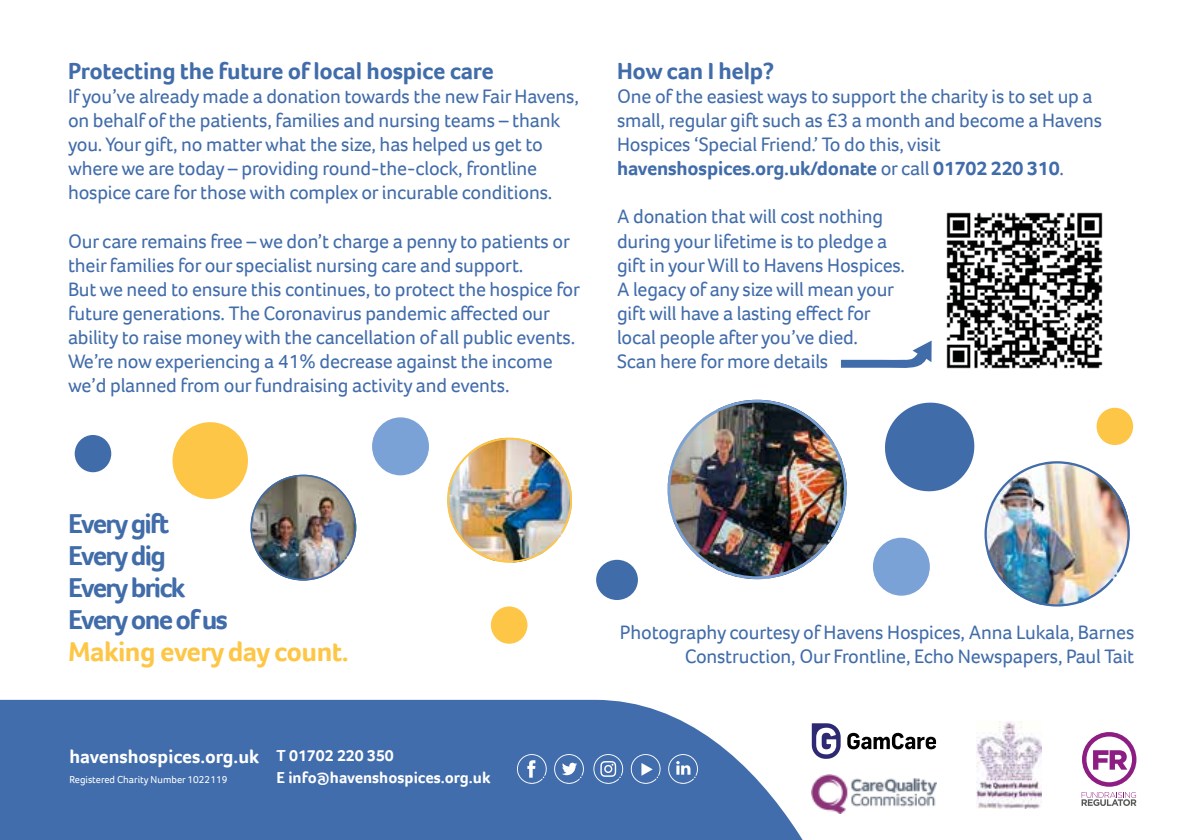
<style>
.page{position:relative;width:1191px;height:840px;background:#fff}
.page>*{position:absolute;margin:0;border:0;box-sizing:border-box;transform-origin:0 0}
.t1{font:700 28px/32px "Foco";letter-spacing:-.06em;color:#416caa}
.t2{font:700 28px "Foco";letter-spacing:-.02em;color:#fdc646}
.t3{font:700 24px "Foco";letter-spacing:-.01em;color:#416caa}
.t4{font:20px/24px "Foco";letter-spacing:-.01em;color:#416caa}
.t5{font:700 19.2px "Foco";color:#fff}
.t6{font:700 16.2px/22.2px "Foco";color:#fff}
.t7{font:10.4px "Foco";color:#fff}
.s1{font-weight:700}
</style>
<div class="page">
<svg style="left:1081px;top:732px;width:55px;height:73px"></svg>
<svg style="left:854px;top:732px;width:82px;height:17px"></svg>
<img style="left:854px;top:778px;width:82px;height:29px">
<img style="left:976px;top:721px;width:65px;height:86px">
<svg style="left:0;top:699px;width:854px;height:140px;background:#5a7fb6"></svg>
<svg style="left:516px;top:751px;width:69px;height:32px;background:#5f84b9"></svg>
<svg style="left:593px;top:751px;width:31px;height:32px"></svg>
<svg style="left:630px;top:751px;width:31px;height:32px"></svg>
<svg style="left:667px;top:751px;width:33px;height:32px"></svg>
<div style="left:372px;top:417px;width:57px;height:58px;background:#7ba2d6;border-radius:50%"></div>
<div style="left:1096px;top:407px;width:37px;height:38px;background:#fdc646;border-radius:50%"></div>
<div style="left:491px;top:606px;width:36px;height:37px;background:#fdc646;border-radius:50%"></div>
<div style="left:75px;top:434px;width:36px;height:38px;background:#416caa;border-radius:50%"></div>
<div style="left:172px;top:422px;width:76px;height:77px;background:#fdc646;border-radius:50%"></div>
<div style="left:873px;top:537px;width:56px;height:58px;background:#7ba2d6;border-radius:50%"></div>
<div style="left:596px;top:559px;width:42px;height:40px;background:#416caa;border-radius:50%"></div>
<img style="left:878px;top:402px;width:251px;height:204px">
<img style="left:447px;top:437px;width:125px;height:125px">
<img style="left:667px;top:399px;width:180px;height:179px">
<img style="left:250px;top:474px;width:106px;height:106px">
<img style="left:931px;top:212px;width:172px;height:157px">
<svg style="left:841px;top:341px;width:90px;height:27px"></svg>
<p class="t3" style="left:68px;top:55px;width:427px">Protecting the future of local hospice care</p>
<p class="t4" style="left:68px;top:84px;width:512px">If you’ve already made a donation towards the new Fair Havens, on behalf of the patients, families and nursing teams – thank you. Your gift, no matter what the size, has helped us get to where we are today – providing round-the-clock, frontline hospice care for those with complex or incurable conditions.</p>
<p class="t4" style="left:68px;top:228px;width:513px">Our care remains free – we don’t charge a penny to patients or their families for our specialist nursing care and support.<br>But we need to ensure this continues, to protect the hospice for future generations. The Coronavirus pandemic affected our ability to raise money with the cancellation of all public events.<br>We’re now experiencing a 41% decrease against the income we’d planned from our fundraising activity and events.</p>
<p class="t3" style="left:617px;top:55px;width:158px">How can I help?</p>
<p class="t4" style="left:617px;top:84px;width:486px">One of the easiest ways to support the charity is to set up a small, regular gift such as £3 a month and become a Havens Hospices ‘Special Friend.’ To do this, visit <span class="s1">havenshospices.org.uk/donate</span> or call <span class="s1">01702 220 310</span>.</p>
<p class="t4" style="left:617px;top:204px;width:289px">A donation that will cost nothing during your lifetime is to pledge a gift in your Will to Havens Hospices.<br>A legacy of any size will mean your gift will have a lasting effect for local people after you’ve died.<br>Scan here for more details</p>
<h1 class="t1" style="left:68px;top:507px;width:161px">Every gift<br>Every dig<br>Every brick<br>Every one of us</h1>
<h1 class="t2" style="left:68px;top:633px;width:282px">Making every day count.</h1>
<p class="t5" style="left:69px;top:743px;width:191px">havenshospices.org.uk</p>
<p class="t7" style="left:69px;top:772px;width:159px">Registered Charity Number 1022119</p>
<p class="t6" style="left:276px;top:743px;width:215px">T 01702 220 350<br>E info@havenshospices.org.uk</p>
<p class="t4" style="left:620px;top:619px;width:516px;text-align:right">Photography courtesy of Havens Hospices, Anna Lukala, Barnes<br>Construction, Our Frontline, Echo Newspapers, Paul Tait</p>
</div>
